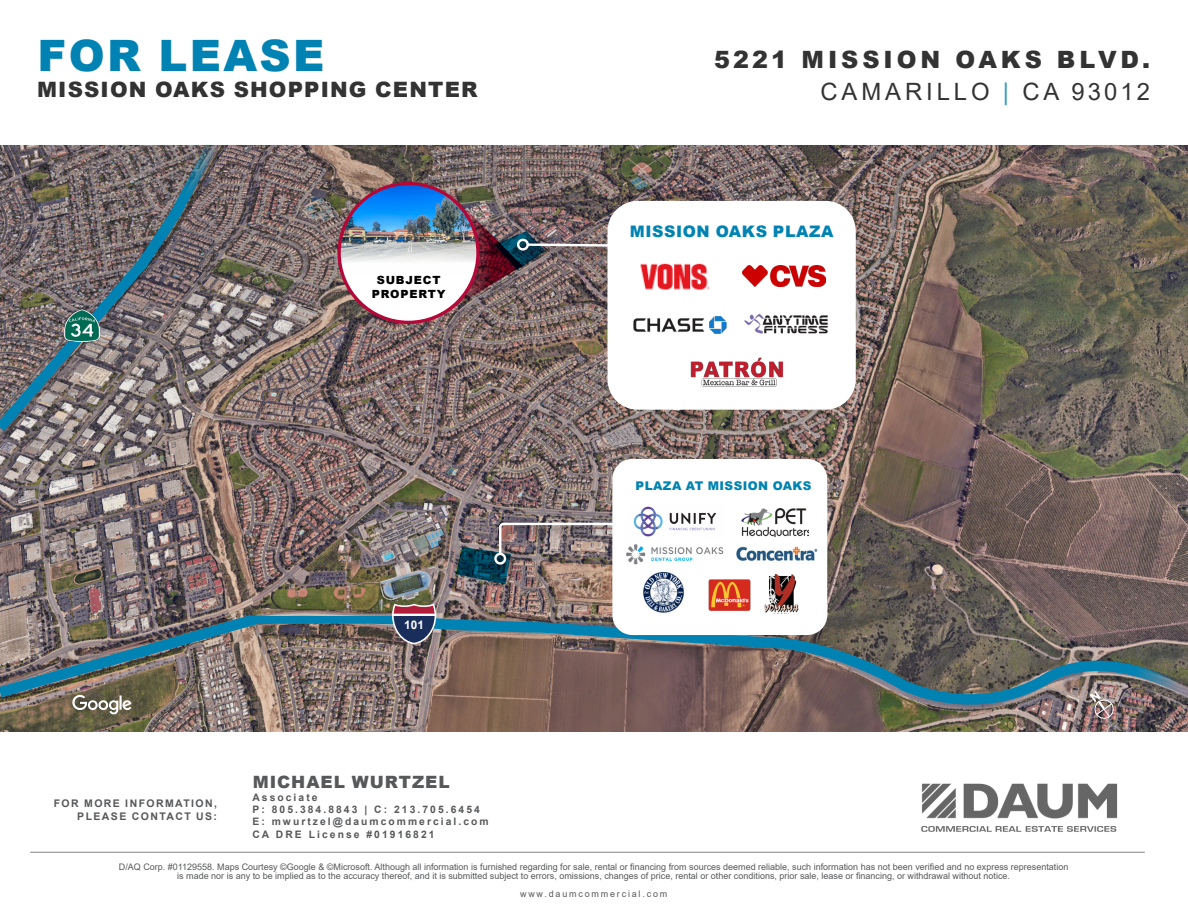
<style>
.page{position:relative;width:1188px;height:918px;background:#fff}
.page>*{position:absolute;margin:0;border:0;box-sizing:border-box;transform-origin:0 0}
.t1{font:900 43.35px "Arial";letter-spacing:.055em;color:#0083b2}
.t2{font:900 23.85px/31.7px "Arial";letter-spacing:.165em;color:#333;text-align:right}
.t3{font:900 21.15px "Arial";letter-spacing:.055em;color:#333}
.t4{font:900 16.95px "Arial";letter-spacing:.055em;color:#57585a}
.t5{font:900 15.9px "Arial";letter-spacing:.035em;color:#0083b2}
.t6{font:900 12px "Arial";letter-spacing:.035em;color:#0083b2}
.t7{font:700 11.85px "Arial";color:#fff}
.t8{font:900 11.25px "Arial";letter-spacing:.075em;color:#000}
.t9{font:700 10.5px/12.6px "Arial";letter-spacing:.135em;color:#57585a;text-align:right}
.t10{font:700 10.35px/12.3px "Arial";letter-spacing:.2em;color:#57585a}
.t11{font:9px/9px "Arial";color:#57585a;text-align:center}
.t12{font:9px "Arial";letter-spacing:.2em;color:#57585a}
.s1{font-weight:400}
.s2{font-weight:400;color:#339cc1}
</style>
<div class="page">
<img style="left:921px;top:783px;width:197px;height:49px">
<hr style="left:30px;top:852px;width:1115px;height:1px;background:#808285">
<img style="left:0;top:146px;width:1188px;height:585px">
<img style="left:0;top:617px;width:1185px;height:89px">
<div style="left:492px;top:520px;width:174px;height:57px;background:#231f20;opacity:.75"></div>
<img style="left:456px;top:522px;width:156px;height:62px">
<div style="left:494px;top:553px;width:12px;height:12px;border:2px solid #fff;border-radius:50%"></div>
<div style="left:612px;top:459px;width:215px;height:176px;background:#fff;border-radius:20px"></div>
<img style="left:643px;top:571px;width:41px;height:42px">
<img style="left:742px;top:509px;width:67px;height:27px">
<img style="left:633px;top:506px;width:84px;height:31px">
<img style="left:736px;top:546px;width:82px;height:15px">
<img style="left:626px;top:544px;width:98px;height:21px">
<img style="left:764px;top:575px;width:35px;height:39px">
<img style="left:708px;top:579px;width:43px;height:32px">
<div style="left:664px;top:264px;width:41px;height:166px;background:#231f20;opacity:.75"></div>
<div style="left:607px;top:201px;width:249px;height:209px;background:#fff;border-radius:30px"></div>
<img style="left:0;top:144px;width:218px;height:289px">
<svg style="left:392px;top:604px;width:44px;height:40px"></svg>
<svg style="left:72px;top:695px;width:59px;height:19px"></svg>
<svg style="left:1090px;top:691px;width:25px;height:29px"></svg>
<img style="left:444px;top:188px;width:178px;height:125px">
<div style="left:339px;top:184px;width:139px;height:138px;background:#fff;border-radius:50%"></div>
<img style="left:339px;top:184px;width:139px;height:90px">
<div style="left:337px;top:182px;width:143px;height:142px;border:3px solid #b30838;border-radius:50%"></div>
<img style="left:65px;top:309px;width:35px;height:33px">
<img style="left:743px;top:266px;width:82px;height:21px">
<img style="left:744px;top:313px;width:84px;height:21px">
<img style="left:690px;top:358px;width:93px;height:29px">
<img style="left:634px;top:316px;width:92px;height:18px">
<img style="left:640px;top:263px;width:70px;height:27px">
<h1 class="t1" style="left:37px;top:25px;width:288px">FOR LEASE</h1>
<h3 class="t3" style="left:37px;top:74px;width:442px">MISSION OAKS SHOPPING CENTER</h3>
<p class="t8" style="left:377px;top:272px;width:65px">SUBJECT</p>
<p class="t8" style="left:372px;top:286px;width:75px">PROPERTY</p>
<p class="t7" style="left:404px;top:616px;width:21px">101</p>
<h2 class="t2" style="left:714px;top:43px;width:438px">5221 MISSION OAKS BLVD.<br><span class="s1">CAMARILLO</span> <span class="s2">|</span> <span class="s1">CA 93012</span></h2>
<p class="t5" style="left:630px;top:219px;width:205px">MISSION OAKS PLAZA</p>
<p class="t6" style="left:636px;top:477px;width:177px">PLAZA AT MISSION OAKS</p>
<h3 class="t4" style="left:253px;top:770px;width:198px">MICHAEL WURTZEL</h3>
<p class="t10" style="left:252px;top:791px;width:238px">Associate<br>P: 805.384.8843 | C: 213.705.6454<br>E: mwurtzel@daumcommercial.com<br>CA DRE License #01916821</p>
<p class="t11" style="left:119px;top:862px;width:951px">D/AQ Corp. #01129558. Maps Courtesy ©Google &amp; ©Microsoft. Although all information is furnished regarding for sale, rental or financing from sources deemed reliable, such information has not been verified and no express representation is made nor is any to be implied as to the accuracy thereof, and it is submitted subject to errors, omissions, changes of price, rental or other conditions, prior sale, lease or financing, or withdrawal without notice.</p>
<p class="t12" style="left:520px;top:887px;width:149px">www.daumcommercial.com</p>
<p class="t9" style="left:54px;top:797px;width:165px">FOR MORE INFORMATION,<br>PLEASE CONTACT US:</p>
</div>
